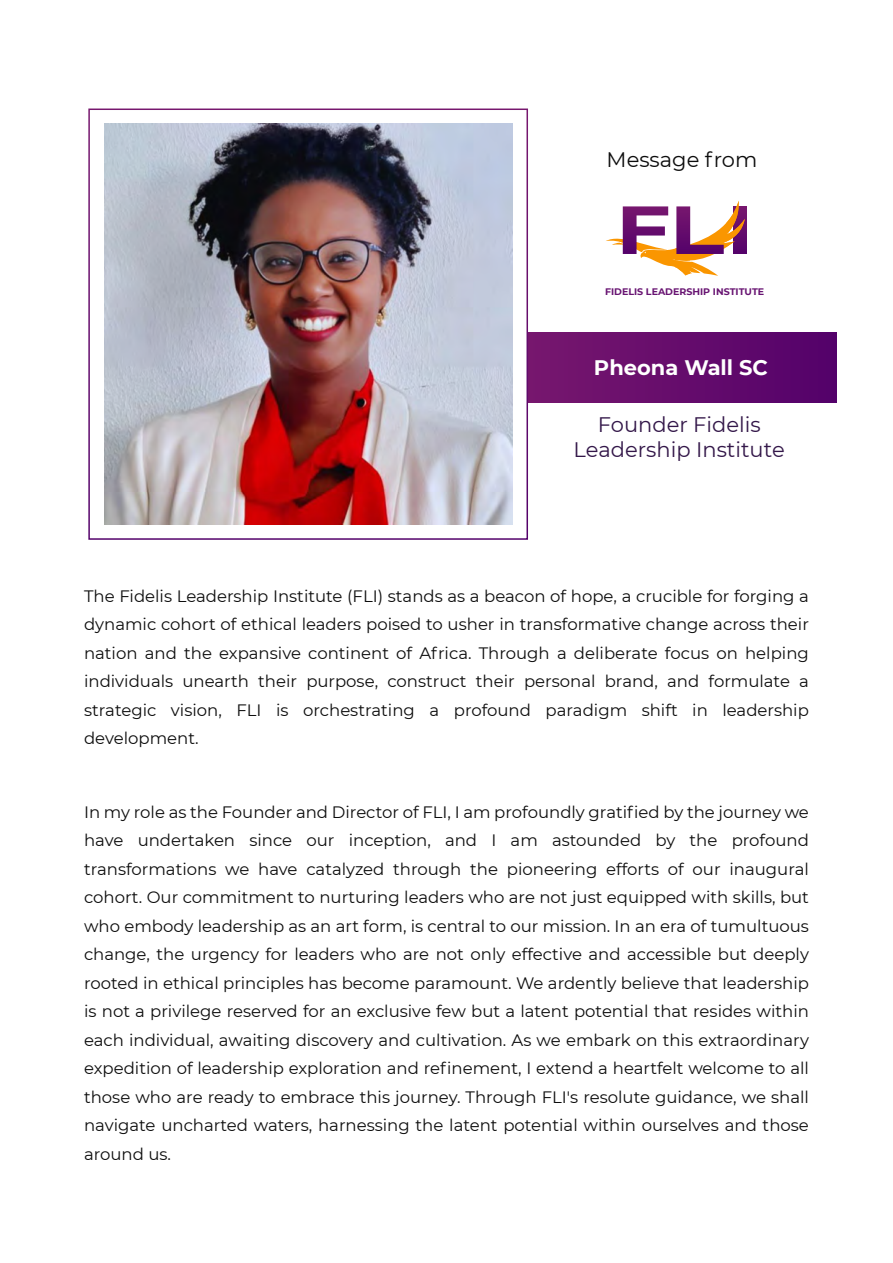
<style>
.page{position:relative;width:893px;height:1263px;background:#fff}
.page>*{position:absolute;margin:0;border:0;box-sizing:border-box;transform-origin:0 0}
.t1{font:21px/25.2px "Montserrat";color:#331749;text-align:center}
.t2{font:700 21px "Montserrat";color:#fff}
.t3{font:21px "Montserrat";color:#0d0d0d}
.t4{font:16.5px/28.5px "Montserrat";color:#0d0d0d;text-align:justify}
.t5{font:700 9.45px "Montserrat";color:#681472}
</style>
<div class="page">
<div style="left:527px;top:332px;width:310px;height:70px;background:linear-gradient(to right,#77176e,#53016a)"></div>
<div style="left:88px;top:109px;width:440px;height:431px;border:2px solid #fff"></div>
<img style="left:104px;top:123px;width:408px;height:402px">
<svg style="left:745px;top:206px;width:2px;height:48px"></svg>
<svg style="left:606px;top:201px;width:139px;height:75px"></svg>
<p class="t3" style="left:607px;top:145px;width:152px">Message from</p>
<p class="t5" style="left:605px;top:285px;width:161px">FIDELIS LEADERSHIP INSTITUTE</p>
<p class="t2" style="left:594px;top:353px;width:176px">Pheona Wall SC</p>
<p class="t1" style="left:573px;top:411px;width:213px">Founder Fidelis<br>Leadership Institute</p>
<p class="t4" style="left:84px;top:581px;width:726px">The Fidelis Leadership Institute (FLI) stands as a beacon of hope, a crucible for forging a dynamic cohort of ethical leaders poised to usher in transformative change across their nation and the expansive continent of Africa. Through a deliberate focus on helping individuals unearth their purpose, construct their personal brand, and formulate a strategic vision, FLI is orchestrating a profound paradigm shift in leadership development.</p>
<p class="t4" style="left:84px;top:797px;width:726px">In my role as the Founder and Director of FLI, I am profoundly gratified by the journey we have undertaken since our inception, and I am astounded by the profound transformations we have catalyzed through the pioneering efforts of our inaugural cohort. Our commitment to nurturing leaders who are not just equipped with skills, but who embody leadership as an art form, is central to our mission. In an era of tumultuous change, the urgency for leaders who are not only effective and accessible but deeply rooted in ethical principles has become paramount. We ardently believe that leadership is not a privilege reserved for an exclusive few but a latent potential that resides within each individual, awaiting discovery and cultivation. As we embark on this extraordinary expedition of leadership exploration and refinement, I extend a heartfelt welcome to all those who are ready to embrace this journey. Through FLI's resolute guidance, we shall navigate uncharted waters, harnessing the latent potential within ourselves and those around us.</p>
</div>
